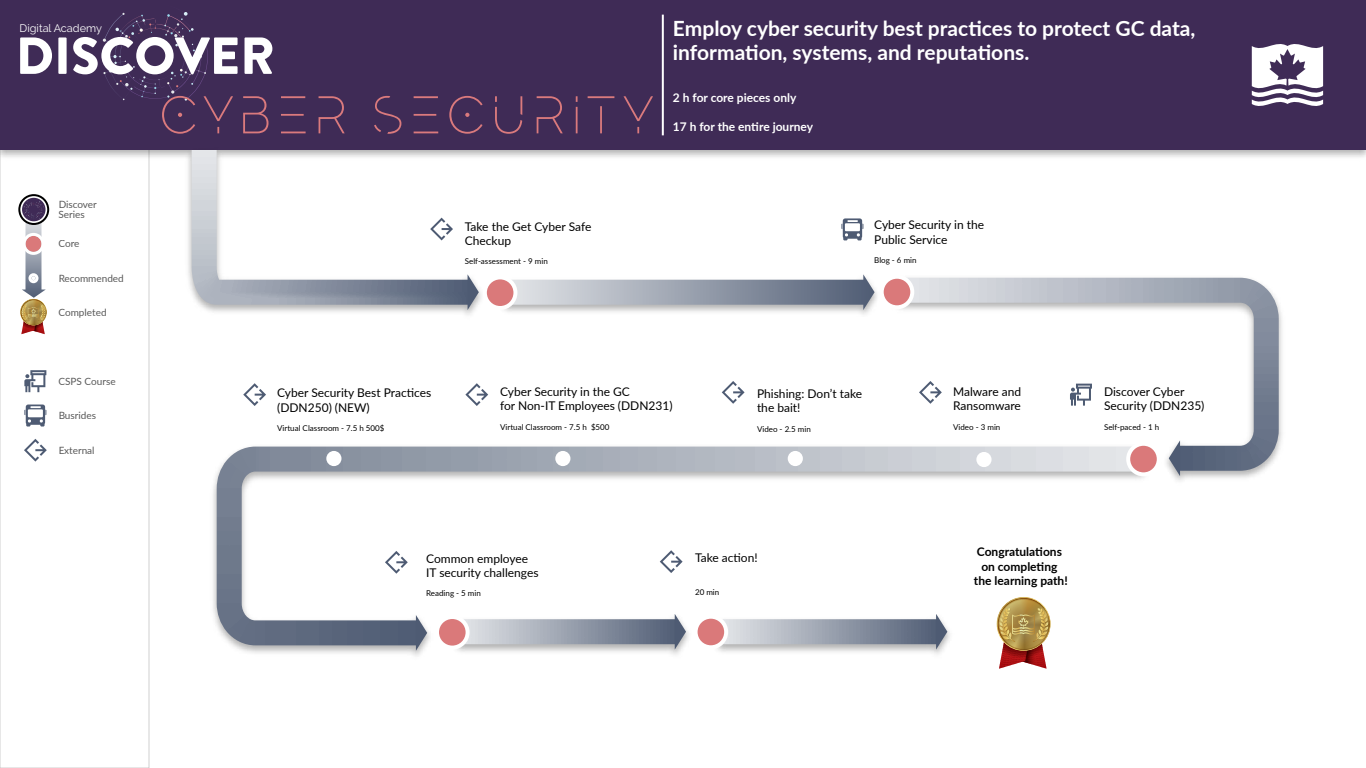
<style>
.page{position:relative;width:1366px;height:768px;background:#fff}
.page>*{position:absolute;margin:0;border:0;box-sizing:border-box;transform-origin:0 0}
.t1{font:100 53px "MADE Evolve Sans EVO";letter-spacing:.07em;color:#da7a7d}
.t2{font:900 52px "Brandon Grotesque";color:#fff}
.t3{font:700 21px/24px "Lato";color:#fff}
.t4{font:12px/14.4px "Lato";color:#000}
.t5{font:700 12px/14.4px "Lato";color:#000;text-align:center}
.t6{font:700 12px "Lato";color:#fff}
.t7{font:10.9px "Raleway";color:#fff}
.t8{font:10px/10px "Lato";color:#595959}
.t9{font:8px "Lato";color:#000}
</style>
<div class="page">
<svg style="left:0;top:163px;width:150px;height:605px"></svg>
<svg style="left:20px;top:299px;width:27px;height:26px"></svg>
<svg style="left:20px;top:196px;width:28px;height:27px"></svg>
<div style="left:18px;top:194px;width:31px;height:31px;border:2px solid #000;border-radius:50%"></div>
<svg style="left:22px;top:198px;width:24px;height:23px"></svg>
<svg style="left:21px;top:200px;width:25px;height:134px"></svg>
<svg style="left:24px;top:370px;width:22px;height:22px"></svg>
<svg style="left:24px;top:405px;width:22px;height:22px"></svg>
<svg style="left:24px;top:439px;width:23px;height:23px"></svg>
<div style="left:0;top:0;width:1366px;height:150px;background:#3f2b56"></div>
<svg style="left:1252px;top:44px;width:71px;height:62px"></svg>
<svg style="left:841px;top:218px;width:22px;height:22px"></svg>
<img style="left:182px;top:150px;width:306px;height:165px">
<svg style="left:192px;top:150px;width:278px;height:155px"></svg>
<div style="left:505px;top:280px;width:361px;height:25px;background:linear-gradient(to right,#e4e6e9,#535f77)"></div>
<img style="left:914px;top:277px;width:368px;height:204px">
<svg style="left:914px;top:278px;width:365px;height:193px"></svg>
<svg style="left:1169px;top:441px;width:11px;height:35px"></svg>
<img style="left:213px;top:441px;width:940px;height:215px">
<svg style="left:217px;top:447px;width:926px;height:198px"></svg>
<svg style="left:416px;top:615px;width:11px;height:36px"></svg>
<svg style="left:1070px;top:384px;width:22px;height:22px"></svg>
<svg style="left:919px;top:381px;width:23px;height:23px"></svg>
<svg style="left:722px;top:381px;width:23px;height:23px"></svg>
<svg style="left:465px;top:383px;width:23px;height:23px"></svg>
<svg style="left:243px;top:383px;width:23px;height:23px"></svg>
<svg style="left:660px;top:550px;width:23px;height:23px"></svg>
<svg style="left:385px;top:551px;width:23px;height:23px"></svg>
<svg style="left:468px;top:275px;width:49px;height:35px"></svg>
<svg style="left:863px;top:275px;width:51px;height:35px"></svg>
<div style="left:788px;top:451px;width:15px;height:15px;background:#fff;border-radius:50%"></div>
<div style="left:976px;top:452px;width:16px;height:15px;background:#fff;border-radius:50%"></div>
<div style="left:555px;top:451px;width:15px;height:15px;background:#fff;border-radius:50%"></div>
<div style="left:326px;top:451px;width:16px;height:15px;background:#fff;border-radius:50%"></div>
<svg style="left:1126px;top:442px;width:35px;height:34px"></svg>
<svg style="left:998px;top:598px;width:52px;height:71px"></svg>
<hr style="left:662px;top:15px;width:2px;height:120px;background:#fff">
<svg style="left:103px;top:12px;width:105px;height:89px"></svg>
<p class="t7" style="left:20px;top:22px;width:84px">Digital Academy</p>
<h2 class="t2" style="left:16px;top:19px;width:261px">DISCOVER</h2>
<h1 class="t1" style="left:159px;top:83px;width:497px">CYBER SECURITY</h1>
<h3 class="t3" style="left:673px;top:16px;width:524px">Employ cyber security best practices to protect GC data, information, systems, and reputations.</h3>
<p class="t6" style="left:673px;top:89px;width:125px">2 h for core pieces only</p>
<p class="t6" style="left:673px;top:118px;width:142px">17 h for the entire journey</p>
<p class="t8" style="left:58px;top:199px;width:40px">Discover<br>Series</p>
<p class="t8" style="left:58px;top:238px;width:22px">Core</p>
<p class="t8" style="left:58px;top:273px;width:67px">Recommended</p>
<p class="t8" style="left:58px;top:307px;width:50px">Completed</p>
<p class="t4" style="left:465px;top:218px;width:128px">Take the Get Cyber Safe<br>Checkup</p>
<p class="t9" style="left:465px;top:256px;width:84px">Self-assessment - 9 min</p>
<p class="t4" style="left:874px;top:217px;width:111px">Cyber Security in the<br>Public Service</p>
<p class="t9" style="left:874px;top:254px;width:44px">Blog - 6 min</p>
<p class="t8" style="left:58px;top:376px;width:59px">CSPS Course</p>
<p class="t8" style="left:58px;top:410px;width:39px">Busrides</p>
<p class="t8" style="left:58px;top:445px;width:38px">External</p>
<p class="t4" style="left:277px;top:385px;width:156px">Cyber Security Best Practices (DDN250) (NEW)</p>
<p class="t9" style="left:277px;top:422px;width:109px">Virtual Classroom - 7.5 h 500$</p>
<p class="t4" style="left:500px;top:384px;width:174px">Cyber Security in the GC<br>for Non-IT Employees (DDN231)</p>
<p class="t9" style="left:500px;top:421px;width:111px">Virtual Classroom - 7.5 h $500</p>
<p class="t4" style="left:757px;top:386px;width:107px">Phishing: Don’t take the bait!</p>
<p class="t9" style="left:757px;top:423px;width:55px">Video - 2.5 min</p>
<p class="t4" style="left:426px;top:551px;width:114px">Common employee<br>IT security challenges</p>
<p class="t9" style="left:426px;top:588px;width:56px">Reading - 5 min</p>
<p class="t4" style="left:695px;top:550px;width:64px">Take action!</p>
<p class="t9" style="left:695px;top:587px;width:26px">20 min</p>
<p class="t4" style="left:953px;top:384px;width:69px">Malware and<br>Ransomware</p>
<p class="t9" style="left:953px;top:421px;width:49px">Video - 3 min</p>
<p class="t4" style="left:1104px;top:384px;width:102px">Discover Cyber<br>Security (DDN235)</p>
<p class="t9" style="left:1104px;top:421px;width:57px">Self-paced - 1 h</p>
<p class="t5" style="left:974px;top:544px;width:95px">Congratulations on completing the learning path!</p>
</div>
